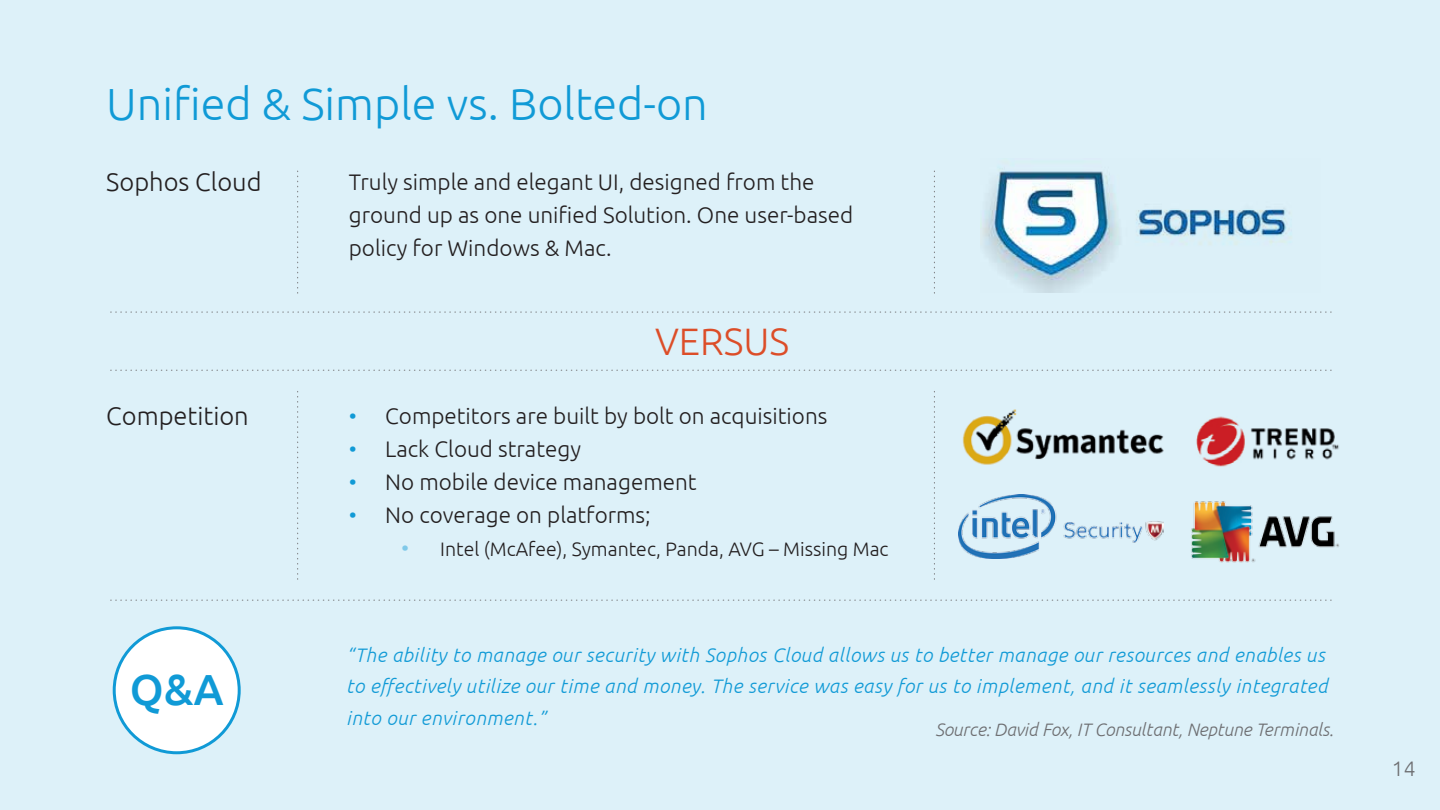
<style>
.page{position:relative;width:1440px;height:810px;background:#ddf1f9}
.page>*{position:absolute;margin:0;border:0;box-sizing:border-box;transform-origin:0 0}
.t1{font:300 45px "Ubuntu";color:#109ad6}
.t2{font:500 43.5px "Ubuntu";color:#109ad6}
.t3{font:300 38.25px "Ubuntu";color:#dc4d28}
.t4{font:300 25.5px "Ubuntu";color:#231f20}
.t5{font:300 22.5px/33px "Ubuntu";color:#231f20}
.t6{font:300 21px "Ubuntu";color:#6d6e71}
.t7{font:italic 300 19.5px/31.5px "Ubuntu";letter-spacing:.03em;color:#109ad6}
.t8{font:300 19.5px "Ubuntu";color:#231f20}
.t9{font:italic 300 18px "Ubuntu";color:#6d6e71}
.s1{color:#109ad6}
.s2{font-size:22.5px;color:#80c9e9}
</style>
<div class="page">
<svg style="left:111px;top:370px;width:1221px;height:1px"></svg>
<svg style="left:111px;top:600px;width:1221px;height:1px"></svg>
<svg style="left:111px;top:312px;width:1221px;height:1px"></svg>
<svg style="left:934px;top:171px;width:1px;height:123px"></svg>
<svg style="left:934px;top:391px;width:1px;height:189px"></svg>
<svg style="left:297px;top:171px;width:1px;height:123px"></svg>
<svg style="left:297px;top:391px;width:1px;height:189px"></svg>
<img style="left:962px;top:409px;width:202px;height:56px">
<img style="left:1196px;top:416px;width:143px;height:51px">
<img style="left:958px;top:494px;width:206px;height:64px">
<img style="left:1191px;top:501px;width:148px;height:62px">
<div style="left:114px;top:628px;width:125px;height:125px;background:#fff;border-radius:50%"></div>
<div style="left:113px;top:626px;width:128px;height:128px;border:3px solid #109ad6;border-radius:50%"></div>
<img style="left:981px;top:167px;width:311px;height:126px">
<h1 class="t1" style="left:106px;top:77px;width:603px">Unified &amp; Simple vs. Bolted-on</h1>
<p class="t4" style="left:106px;top:167px;width:157px">Sophos Cloud</p>
<p class="t4" style="left:106px;top:401px;width:144px">Competition</p>
<h2 class="t2" style="left:130px;top:662px;width:95px">Q&amp;A</h2>
<p class="t5" style="left:349px;top:165px;width:506px">Truly simple and elegant UI, designed from the ground up as one unified Solution. One user-based policy for Windows &amp; Mac.</p>
<h3 class="t3" style="left:655px;top:319px;width:136px">VERSUS</h3>
<p class="t5" style="left:349px;top:399px;width:480px"><span class="s1">•</span> Competitors are built by bolt on acquisitions</p>
<p class="t5" style="left:349px;top:432px;width:234px"><span class="s1">•</span> Lack Cloud strategy</p>
<p class="t5" style="left:349px;top:465px;width:349px"><span class="s1">•</span> No mobile device management</p>
<p class="t5" style="left:349px;top:498px;width:303px"><span class="s1">•</span> No coverage on platforms;</p>
<p class="t8" style="left:401px;top:538px;width:489px"><span class="s2">•</span> Intel (McAfee), Symantec, Panda, AVG – Missing Mac</p>
<p class="t7" style="left:346px;top:639px;width:983px">“The ability to manage our security with Sophos Cloud allows us to better manage our resources and enables us to effectively utilize our time and money. The service was easy for us to implement, and it seamlessly integrated into our environment.”</p>
<p class="t9" style="left:935px;top:719px;width:400px">Source: David Fox, IT Consultant, Neptune Terminals.</p>
<p class="t6" style="left:1392px;top:756px;width:25px">14</p>
</div>
